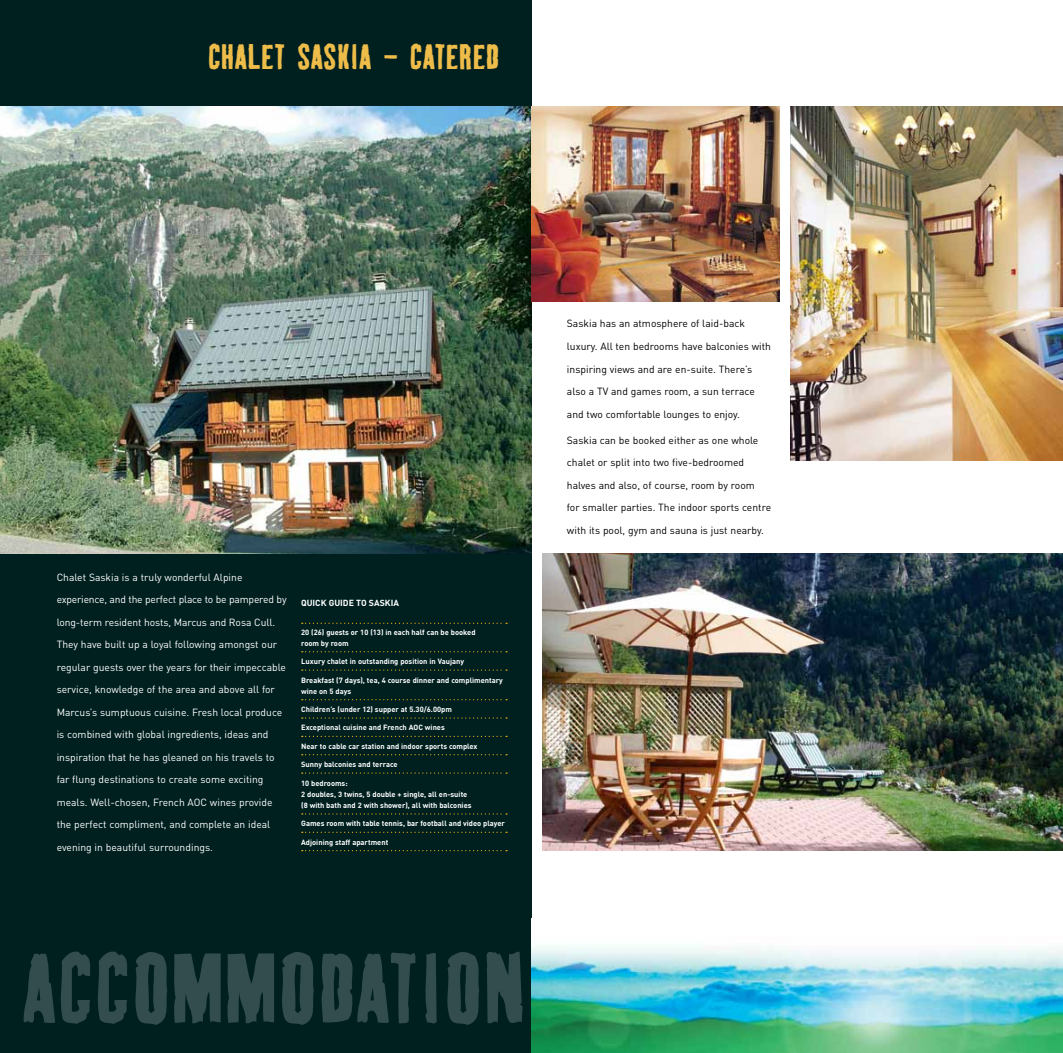
<style>
.page{position:relative;width:1063px;height:1053px;background:#fff}
.page>*{position:absolute;margin:0;border:0;box-sizing:border-box;transform-origin:0 0}
.t1{font:99.25px "Corrosion";color:#334c4d}
.t2{font:35.62px "Corrosion";color:#eebc49}
.t3{font:10.25px/22.5px "DIN";color:#fff}
.t4{font:10.25px/22.5px "DIN";color:#000}
.t5{font:700 8.75px "DIN";color:#fff}
.t6{font:700 7.5px/11.2px "DIN";color:#fff}
</style>
<div class="page">
<div style="left:0;top:0;width:531px;height:1052px;background:#002020"></div>
<img style="left:0;top:106px;width:531px;height:447px">
<svg style="left:302px;top:622px;width:205px;height:2px"></svg>
<svg style="left:302px;top:651px;width:205px;height:1px"></svg>
<svg style="left:302px;top:669px;width:205px;height:1px"></svg>
<svg style="left:302px;top:699px;width:205px;height:1px"></svg>
<svg style="left:302px;top:717px;width:205px;height:1px"></svg>
<svg style="left:302px;top:735px;width:205px;height:2px"></svg>
<svg style="left:302px;top:754px;width:205px;height:1px"></svg>
<svg style="left:302px;top:772px;width:205px;height:1px"></svg>
<svg style="left:302px;top:813px;width:205px;height:1px"></svg>
<svg style="left:302px;top:831px;width:205px;height:1px"></svg>
<svg style="left:302px;top:850px;width:205px;height:1px"></svg>
<img style="left:531px;top:945px;width:532px;height:107px">
<img style="left:790px;top:106px;width:273px;height:355px">
<img style="left:531px;top:106px;width:249px;height:195px">
<img style="left:542px;top:553px;width:521px;height:297px">
<h2 class="t2" style="left:208px;top:36px;width:241px">CHALET SASKIA – CATERED</h2>
<p class="t3" style="left:57px;top:565px;width:231px">Chalet Saskia is a truly wonderful Alpine experience, and the perfect place to be pampered by long-term resident hosts, Marcus and Rosa Cull.<br>They have built up a loyal following amongst our regular guests over the years for their impeccable service, knowledge of the area and above all for Marcus’s sumptuous cuisine. Fresh local produce is combined with global ingredients, ideas and inspiration that he has gleaned on his travels to far flung destinations to create some exciting meals. Well-chosen, French AOC wines provide the perfect compliment, and complete an ideal evening in beautiful surroundings.</p>
<p class="t5" style="left:301px;top:596px;width:99px">QUICK GUIDE TO SASKIA</p>
<p class="t6" style="left:301px;top:626px;width:176px">20 (26) guests or 10 (13) in each half can be booked room by room</p>
<p class="t6" style="left:301px;top:655px;width:164px">Luxury chalet in outstanding position in Vaujany</p>
<p class="t6" style="left:301px;top:673px;width:203px">Breakfast (7 days), tea, 4 course dinner and complimentary wine on 5 days</p>
<p class="t6" style="left:301px;top:703px;width:152px">Children’s (under 12) supper at 5.30/6.00pm</p>
<p class="t6" style="left:301px;top:721px;width:145px">Exceptional cuisine and French AOC wines</p>
<p class="t6" style="left:301px;top:740px;width:178px">Near to cable car station and indoor sports complex</p>
<p class="t6" style="left:301px;top:758px;width:98px">Sunny balconies and terrace</p>
<p class="t6" style="left:301px;top:776px;width:172px">10 bedrooms:<br>2 doubles, 3 twins, 5 double + single, all en-suite (8 with bath and 2 with shower), all with balconies</p>
<p class="t6" style="left:301px;top:817px;width:205px">Games room with table tennis, bar football and video player</p>
<p class="t6" style="left:301px;top:836px;width:89px">Adjoining staff apartment</p>
<h1 class="t1" style="left:21px;top:929px;width:504px">ACCOMMODATI ON</h1>
<p class="t4" style="left:567px;top:312px;width:206px">Saskia has an atmosphere of laid-back luxury. All ten bedrooms have balconies with inspiring views and are en-suite. There’s also a TV and games room, a sun terrace and two comfortable lounges to enjoy.</p>
<p class="t4" style="left:567px;top:428px;width:206px">Saskia can be booked either as one whole chalet or split into two five-bedroomed halves and also, of course, room by room<br>for smaller parties. The indoor sports centre with its pool, gym and sauna is just nearby.</p>
</div>
